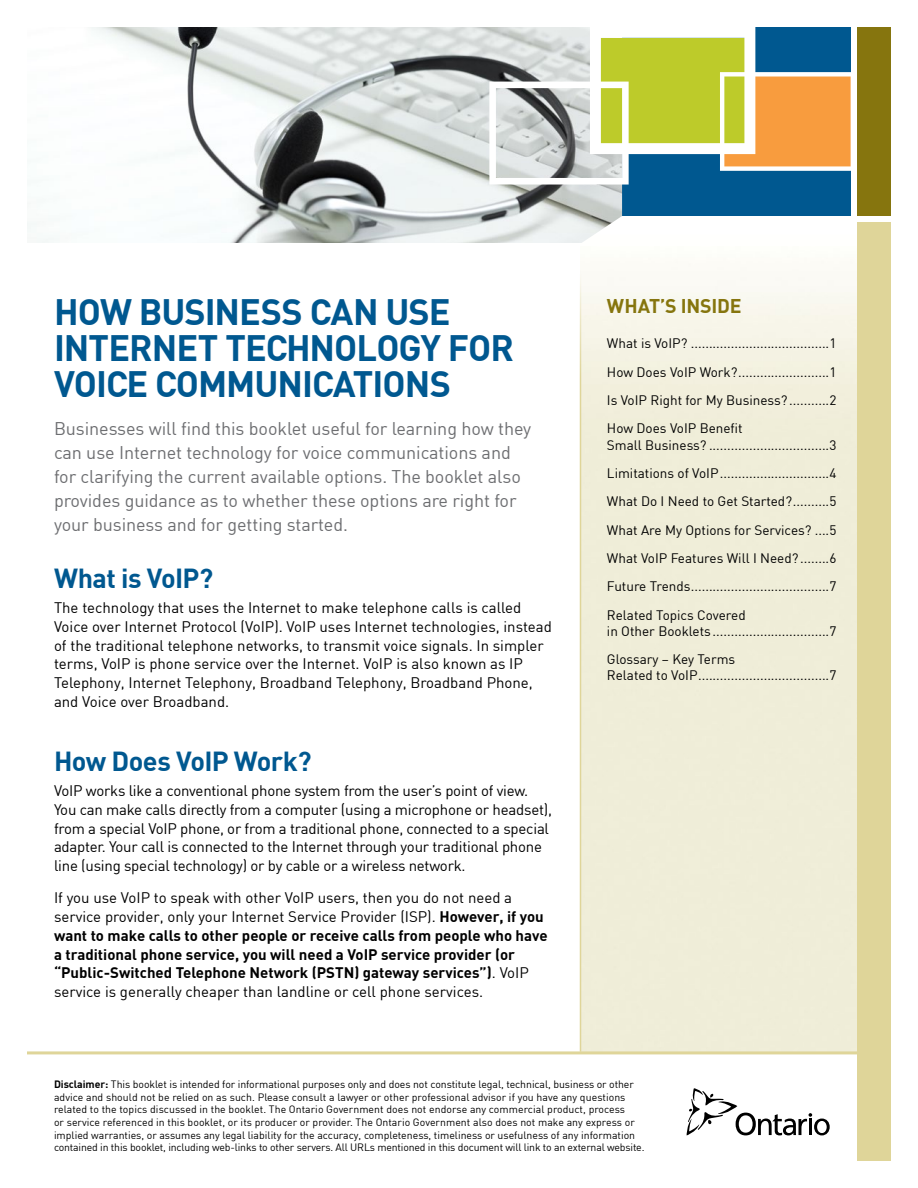
<style>
.page{position:relative;width:918px;height:1188px;background:#fff}
.page>*{position:absolute;margin:0;border:0;box-sizing:border-box;transform-origin:0 0}
.t1{font:700 36px/36px "DIN";letter-spacing:-.025em;color:#005890}
.t2{font:700 27px "DIN";letter-spacing:-.025em;color:#005890}
.TOC_title{font:700 19.5px "DIN";letter-spacing:-.015em;color:#86750e}
.Intro{font:18px/24px "DIN";letter-spacing:-.005em;color:#6d6e71}
.Body{font:15px/18.8px "DIN";letter-spacing:-.015em;color:#000}
.Body-2{font:700 15px/18.8px "DIN";color:#000}
.TOC_level1{font:13.5px/16.2px "DIN";color:#000}
.t3{font:10.5px/12.6px "DIN";color:#000}
.s1{font-weight:400}
.s2{font-weight:700}
</style>
<div class="page">
<hr style="left:580px;top:270px;width:1px;height:782px;background:#dfd599">
<div style="left:622px;top:28px;width:228px;height:188px;background:#005890"></div>
<hr style="left:27px;top:1051px;width:839px;height:3px;background:#dfd599">
<svg style="left:687px;top:1088px;width:143px;height:47px"></svg>
<div style="left:857px;top:28px;width:34px;height:188px;background:#86750e"></div>
<div style="left:857px;top:223px;width:34px;height:938px;background:#dfd599"></div>
<img style="left:27px;top:27px;width:595px;height:216px">
<svg style="left:489px;top:27px;width:362px;height:158px"></svg>
<h1 class="t1" style="left:54px;top:293px;width:461px">HOW BUSINESS CAN USE<br>INTERNET TECHNOLOGY FOR<br>VOICE COMMUNICATIONS</h1>
<p class="Intro" style="left:54px;top:416px;width:479px">Businesses will find this booklet useful for learning how they can use Internet technology for voice communications and for clarifying the current available options. The booklet also provides guidance as to whether these options are right for your business and for getting started.</p>
<h2 class="t2" style="left:54px;top:560px;width:161px">What is VoIP?</h2>
<p class="Body" style="left:54px;top:598px;width:499px">The technology that uses the Internet to make telephone calls is called Voice over Internet Protocol (VoIP). VoIP uses Internet technologies, instead of the traditional telephone networks, to transmit voice signals. In simpler terms, VoIP is phone service over the Internet. VoIP is also known as IP Telephony, Internet Telephony, Broadband Telephony, Broadband Phone, and Voice over Broadband.</p>
<h2 class="t2" style="left:54px;top:743px;width:259px">How Does VoIP Work?</h2>
<p class="Body" style="left:54px;top:781px;width:500px">VoIP works like a conventional phone system from the user’s point of view.<br>You can make calls directly from a computer (using a microphone or headset), from a special VoIP phone, or from a traditional phone, connected to a special adapter. Your call is connected to the Internet through your traditional phone line (using special technology) or by cable or a wireless network.</p>
<p class="Body-2" style="left:54px;top:888px;width:495px"><span class="s1">If you use VoIP to speak with other VoIP users, then you do not need a service provider, only your Internet Service Provider (ISP).</span> However, if you want to make calls to other people or receive calls from people who have a traditional phone service, you will need a VoIP service provider (or “Public-Switched Telephone Network (PSTN) gateway services”)<span class="s1">. VoIP service is generally cheaper than landline or cell phone services.</span></p>
<p class="TOC_title" style="left:607px;top:293px;width:136px">WHAT’S INSIDE</p>
<p class="TOC_level1" style="left:607px;top:335px;width:231px">What is VoIP? ......................................1</p>
<p class="TOC_level1" style="left:607px;top:364px;width:231px">How Does VoIP Work?.........................1</p>
<p class="TOC_level1" style="left:607px;top:392px;width:231px">Is VoIP Right for My Business? ...........2</p>
<p class="TOC_level1" style="left:607px;top:420px;width:231px">How Does VoIP Benefit<br>Small Business? .................................3</p>
<p class="TOC_level1" style="left:607px;top:465px;width:231px">Limitations of VoIP..............................4</p>
<p class="TOC_level1" style="left:607px;top:493px;width:231px">What Do I Need to Get Started?..........5</p>
<p class="TOC_level1" style="left:607px;top:521px;width:231px">What Are My Options for Services? ....5</p>
<p class="TOC_level1" style="left:607px;top:550px;width:231px">What VoIP Features Will I Need?........6</p>
<p class="TOC_level1" style="left:607px;top:578px;width:231px">Future Trends......................................7</p>
<p class="TOC_level1" style="left:607px;top:607px;width:231px">Related Topics Covered<br>in Other Booklets ................................7</p>
<p class="TOC_level1" style="left:607px;top:651px;width:231px">Glossary – Key Terms<br>Related to VoIP....................................7</p>
<p class="t3" style="left:54px;top:1078px;width:592px"><span class="s2">Disclaimer:</span> This booklet is intended for informational purposes only and does not constitute legal, technical, business or other advice and should not be relied on as such. Please consult a lawyer or other professional advisor if you have any questions related to the topics discussed in the booklet. The Ontario Government does not endorse any commercial product, process<br>or service referenced in this booklet, or its producer or provider. The Ontario Government also does not make any express or implied warranties, or assumes any legal liability for the accuracy, completeness, timeliness or usefulness of any information contained in this booklet, including web-links to other servers. All URLs mentioned in this document will link to an external website.</p>
</div>
